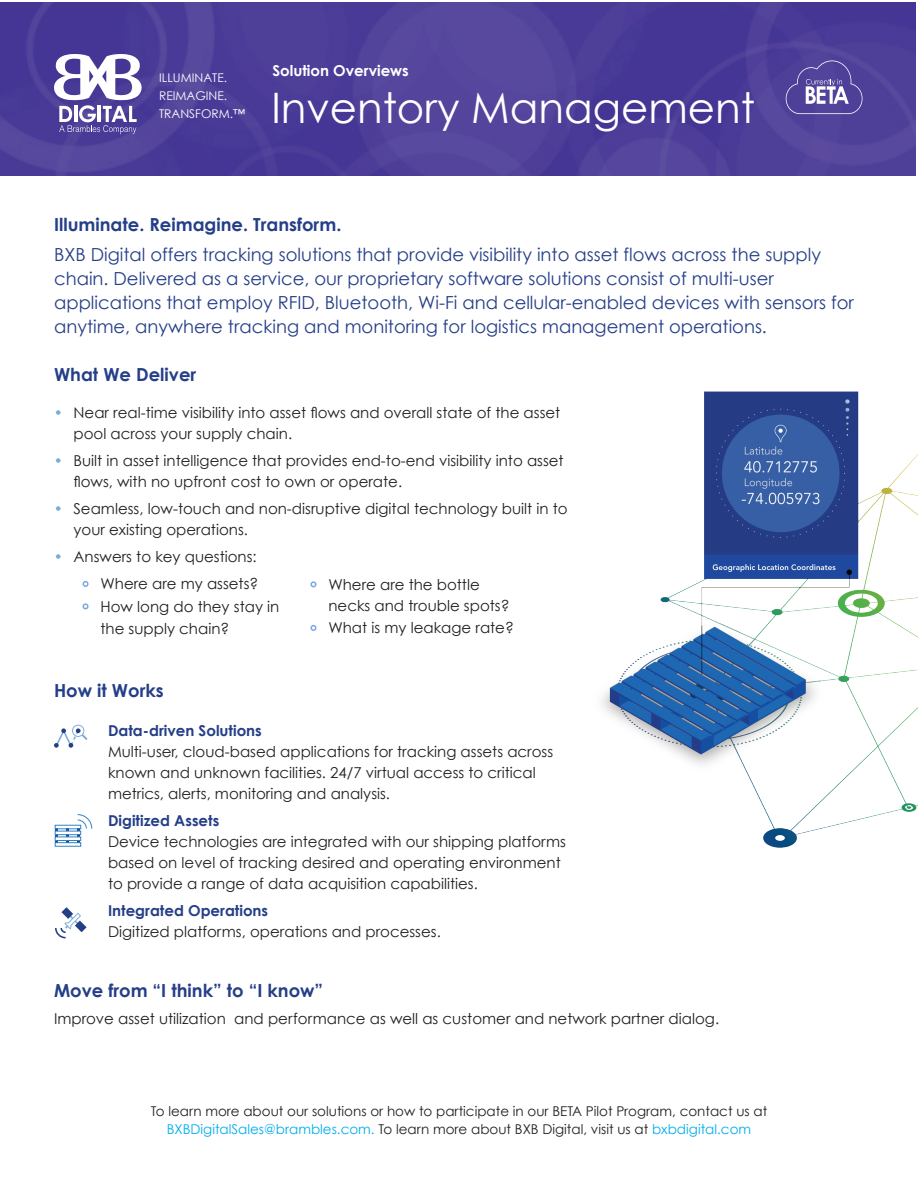
<style>
.page{position:relative;width:918px;height:1188px;background:#fff}
.page>*{position:absolute;margin:0;border:0;box-sizing:border-box;transform-origin:0 0}
.t1{font:42px "Century Gothic";color:#fff}
.t2{font:18px/24px "Century Gothic";color:#243e88}
.t3{font:700 18px "Century Gothic";color:#243e88}
.t4{font:15px/21px "Century Gothic";color:#231f20}
.t5{font:700 15px "Century Gothic";color:#243e88}
.t6{font:700 15px "Century Gothic";color:#fff}
.t7{font:13.5px/18px "Century Gothic";color:#231f20;text-align:center}
.t8{font:12px/18px "Century Gothic";color:#fff}
.s1{color:#79aadb}
.s2{color:#00aeef}
</style>
<div class="page">
<img style="left:0;top:2px;width:916px;height:174px">
<svg style="left:82px;top:581px;width:7px;height:6px"></svg>
<svg style="left:82px;top:603px;width:7px;height:7px"></svg>
<svg style="left:55px;top:907px;width:32px;height:32px"></svg>
<svg style="left:54px;top:724px;width:34px;height:24px"></svg>
<svg style="left:310px;top:581px;width:7px;height:7px"></svg>
<svg style="left:310px;top:625px;width:7px;height:6px"></svg>
<img style="left:602px;top:391px;width:316px;height:457px">
<svg style="left:786px;top:60px;width:77px;height:54px;background:#6a5da9"></svg>
<svg style="left:54px;top:814px;width:39px;height:33px"></svg>
<svg style="left:54px;top:54px;width:88px;height:80px"></svg>
<p class="t8" style="left:159px;top:69px;width:88px">ILLUMINATE.<br>REIMAGINE.<br>TRANSFORM.™</p>
<p class="t6" style="left:272px;top:61px;width:138px">Solution Overviews</p>
<h1 class="t1" style="left:271px;top:78px;width:485px">Inventory Management</h1>
<p class="t3" style="left:54px;top:213px;width:289px">Illuminate. Reimagine. Transform.</p>
<p class="t2" style="left:54px;top:242px;width:801px">BXB Digital offers tracking solutions that provide visibility into asset flows across the supply chain. Delivered as a service, our proprietary software solutions consist of multi-user applications that employ RFID, Bluetooth, Wi-Fi and cellular-enabled devices with sensors for anytime, anywhere tracking and monitoring for logistics management operations.</p>
<p class="t3" style="left:54px;top:363px;width:144px">What We Deliver</p>
<p class="t4" style="left:73px;top:402px;width:488px;text-indent:-20px"><span class="s1">•</span> Near real-time visibility into asset flows and overall state of the asset pool across your supply chain.</p>
<p class="t4" style="left:73px;top:450px;width:492px;text-indent:-20px"><span class="s1">•</span> Built in asset intelligence that provides end-to-end visibility into asset flows, with no upfront cost to own or operate.</p>
<p class="t4" style="left:73px;top:498px;width:496px;text-indent:-20px"><span class="s1">•</span> Seamless, low-touch and non-disruptive digital technology built in to your existing operations.</p>
<p class="t4" style="left:54px;top:543px;width:206px;line-height:27px;text-align:right"><span class="s1">•</span> Answers to key questions:<br>Where are my assets?</p>
<p class="t4" style="left:100px;top:595px;width:180px;line-height:22.5px">How long do they stay in the supply chain?</p>
<p class="t4" style="left:328px;top:574px;width:183px">Where are the bottle necks and trouble spots?</p>
<p class="t4" style="left:328px;top:617px;width:187px">What is my leakage rate?</p>
<p class="t3" style="left:54px;top:680px;width:111px">How it Works</p>
<p class="t5" style="left:108px;top:722px;width:155px">Data-driven Solutions</p>
<p class="t4" style="left:108px;top:741px;width:447px">Multi-user, cloud-based applications for tracking assets across known and unknown facilities. 24/7 virtual access to critical metrics, alerts, monitoring and analysis.</p>
<p class="t5" style="left:108px;top:811px;width:113px">Digitized Assets</p>
<p class="t4" style="left:108px;top:831px;width:460px">Device technologies are integrated with our shipping platforms based on level of tracking desired and operating environment to provide a range of data acquisition capabilities.</p>
<p class="t5" style="left:108px;top:901px;width:162px">Integrated Operations</p>
<p class="t4" style="left:108px;top:921px;width:334px">Digitized platforms, operations and processes.</p>
<p class="t3" style="left:54px;top:979px;width:271px">Move from “I think” to “I know”</p>
<p class="t4" style="left:54px;top:1008px;width:667px">Improve asset utilization and performance as well as customer and network partner dialog.</p>
<p class="t7" style="left:151px;top:1102px;width:618px">To learn more about our solutions or how to participate in our BETA Pilot Program, contact us at<br><span class="s2">BXBDigitalSales@brambles.com.</span> To learn more about BXB Digital, visit us at <span class="s2">bxbdigital.com</span></p>
</div>
